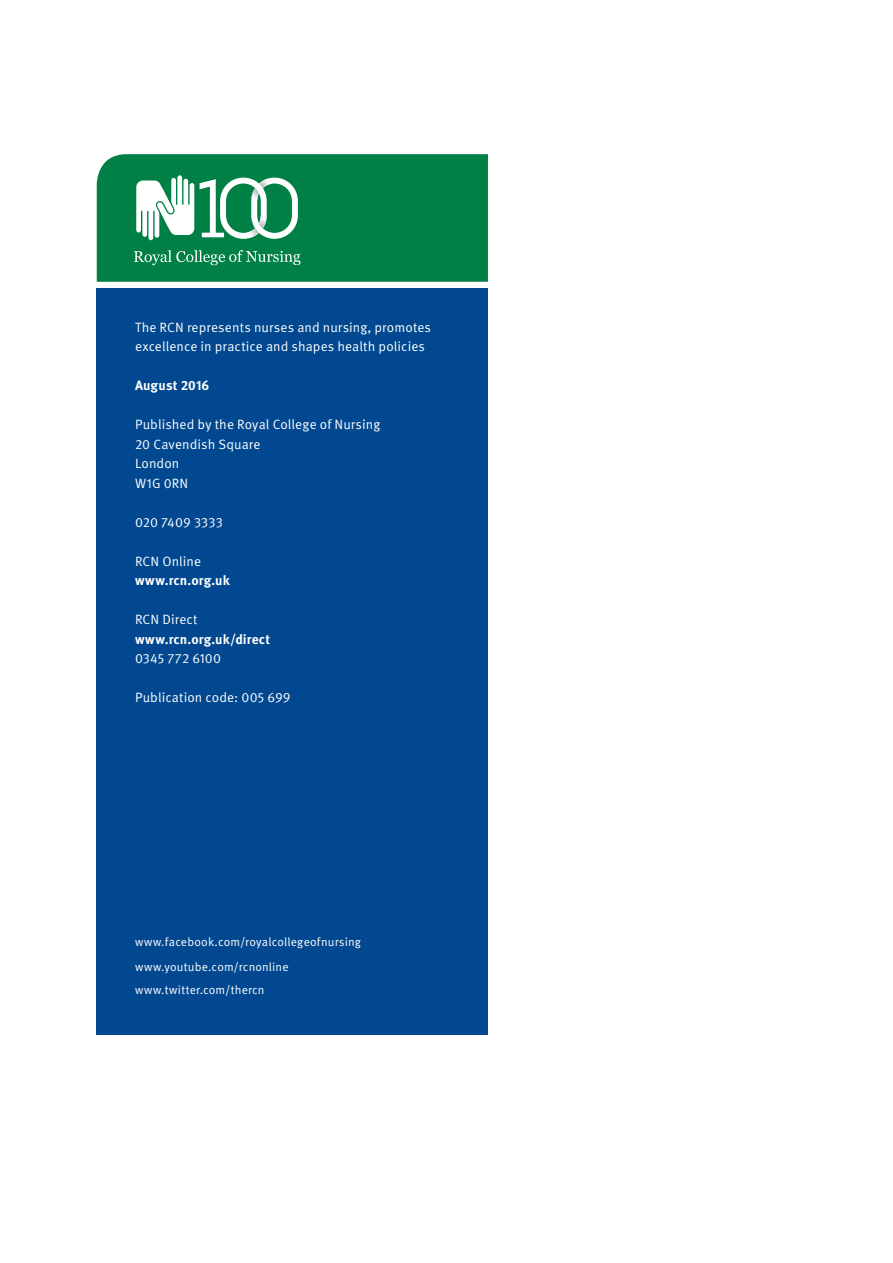
<style>
.page{position:relative;width:893px;height:1263px;background:#fff}
.page>*{position:absolute;margin:0;border:0;box-sizing:border-box;transform-origin:0 0}
.t1{font:13.5px/19.5px "Meta OT";letter-spacing:.005em;color:#fff}
.t2{font:700 13.5px "Meta OT";letter-spacing:.01em;color:#fff}
.t3{font:12px/25.5px "Meta OT";letter-spacing:.015em;color:#fff}
</style>
<div class="page">
<div style="left:97px;top:288px;width:391px;height:746px;background:#014890"></div>
<div style="left:97px;top:154px;width:391px;height:128px;background:#008044"></div>
<svg style="left:136px;top:175px;width:58px;height:65px"></svg>
<svg style="left:134px;top:250px;width:167px;height:15px;background:#349a6a"></svg>
<svg style="left:200px;top:178px;width:98px;height:61px"></svg>
<p class="t1" style="left:135px;top:318px;width:298px">The RCN represents nurses and nursing, promotes excellence in practice and shapes health policies</p>
<p class="t2" style="left:135px;top:377px;width:76px">August 2016</p>
<p class="t1" style="left:135px;top:415px;width:247px">Published by the Royal College of Nursing<br>20 Cavendish Square<br>London<br>W1G 0RN</p>
<p class="t1" style="left:135px;top:513px;width:89px">020 7409 3333</p>
<p class="t1" style="left:135px;top:552px;width:68px">RCN Online</p>
<p class="t2" style="left:135px;top:572px;width:96px">www.rcn.org.uk</p>
<p class="t1" style="left:135px;top:610px;width:64px">RCN Direct</p>
<p class="t2" style="left:135px;top:631px;width:137px">www.rcn.org.uk/direct</p>
<p class="t1" style="left:135px;top:649px;width:88px">0345 772 6100</p>
<p class="t1" style="left:135px;top:688px;width:157px">Publication code: 005 699</p>
<p class="t3" style="left:135px;top:929px;width:227px">www.facebook.com/royalcollegeofnursing www.youtube.com/rcnonline</p>
<p class="t3" style="left:135px;top:978px;width:131px">www.twitter.com/thercn</p>
</div>
